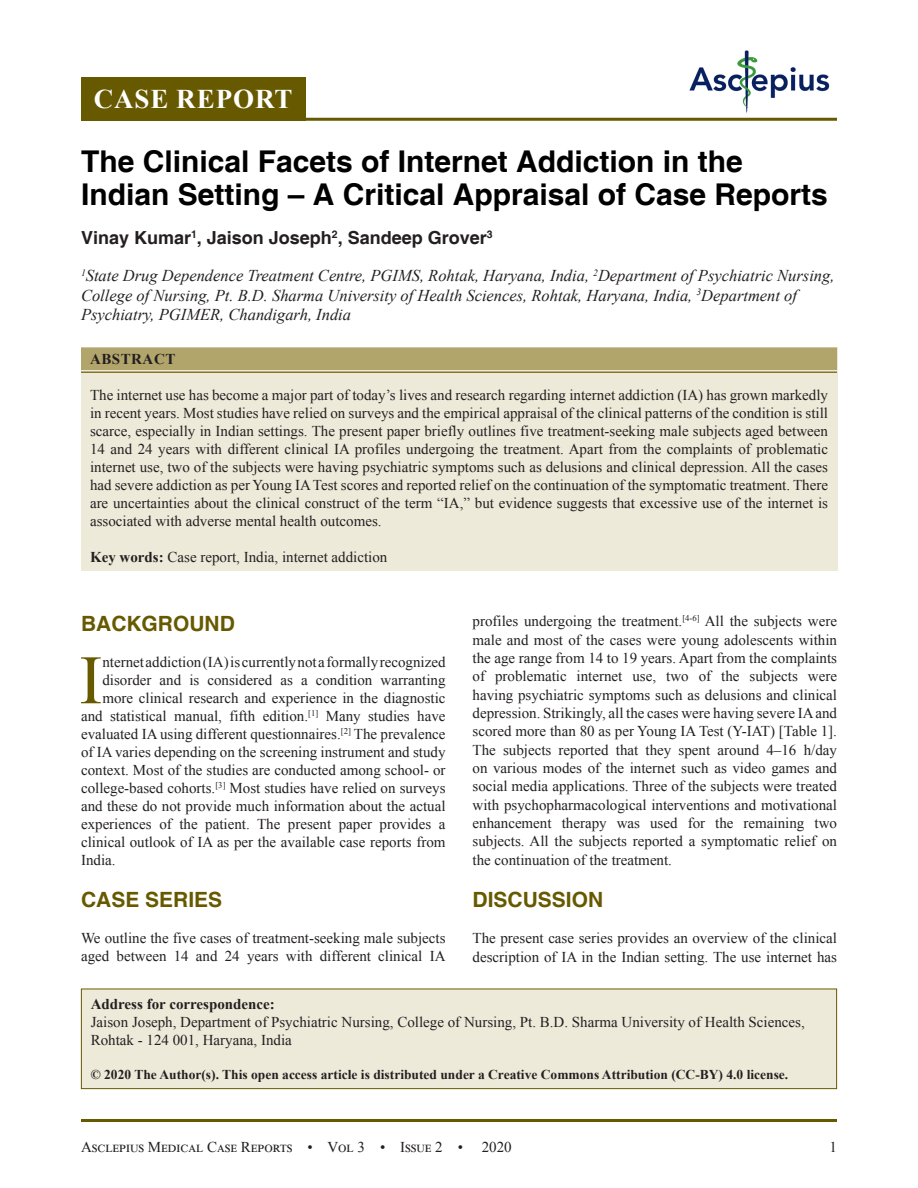
<style>
.page{position:relative;width:918px;height:1188px;background:#fff}
.page>*{position:absolute;margin:0;border:0;box-sizing:border-box;transform-origin:0 0}
.DROP_CAP_TX{font:69.3px "Times New Roman";color:#675900}
.AT{font:700 30px/33px "Helvetica";color:#000}
.AH{font:700 27px "Times New Roman";letter-spacing:.035em;color:#fff}
.t1{font:700 21px "Helvetica";color:#675900}
.AU{font:700 18px "Helvetica";color:#231f20}
.AFF{font:italic 16.5px/19.5px "Times New Roman";color:#231f20}
.TX{font:15px/18.3px "Times New Roman";color:#231f20}
.ABS_1{font:15px/18px "Times New Roman";color:#231f20;text-align:justify}
.DROP_CAP_TX-2{font:15px "Times New Roman";color:#231f20}
.ADD{font:15px/18px "Times New Roman";color:#231f20}
.KWD{font:15px "Times New Roman";color:#231f20}
.ABSH{font:700 15px "Times New Roman";letter-spacing:.035em;color:#231f20}
.CR{font:700 13.5px "Times New Roman";color:#231f20}
.s1{font-weight:700}
</style>
<div class="page">
<hr style="left:81px;top:1119px;width:756px;height:3px;background:#675900">
<img style="left:689px;top:50px;width:141px;height:63px">
<div style="left:81px;top:77px;width:224px;height:44px;background:#675900"></div>
<hr style="left:81px;top:118px;width:756px;height:3px;background:#675900">
<div style="left:81px;top:347px;width:756px;height:224px;background:#edeada"></div>
<div style="left:81px;top:347px;width:756px;height:23px;background:#b1a56b"></div>
<hr style="left:81px;top:371px;width:756px;height:2px;background:#847726">
<div style="left:81px;top:989px;width:756px;height:100px;background:#edeada"></div>
<div style="left:81px;top:989px;width:756px;height:100px;border:1px solid #675900"></div>
<p class="AH" style="left:94px;top:79px;width:200px">CASE REPORT</p>
<p class="AT" style="left:81px;top:146px;width:748px">The Clinical Facets of Internet Addiction in the<br>Indian Setting – A Critical Appraisal of Case Reports</p>
<p class="AU" style="left:81px;top:227px;width:413px">Vinay Kumar<sup>1</sup>, Jaison Joseph<sup>2</sup>, Sandeep Grover<sup>3</sup></p>
<p class="AFF" style="left:81px;top:266px;width:755px"><sup>1</sup>State Drug Dependence Treatment Centre, PGIMS, Rohtak, Haryana, India, <sup>2</sup>Department of Psychiatric Nursing,<br>College of Nursing, Pt. B.D. Sharma University of Health Sciences, Rohtak, Haryana, India, <sup>3</sup>Department of<br>Psychiatry, PGIMER, Chandigarh, India</p>
<p class="ABSH" style="left:90px;top:348px;width:87px">ABSTRACT</p>
<p class="ABS_1" style="left:90px;top:385px;width:740px">The internet use has become a major part of today’s lives and research regarding internet addiction (IA) has grown markedly in recent years. Most studies have relied on surveys and the empirical appraisal of the clinical patterns of the condition is still scarce, especially in Indian settings. The present paper briefly outlines five treatment-seeking male subjects aged between 14 and 24 years with different clinical IA profiles undergoing the treatment. Apart from the complaints of problematic internet use, two of the subjects were having psychiatric symptoms such as delusions and clinical depression. All the cases had severe addiction as per Young IA Test scores and reported relief on the continuation of the symptomatic treatment. There are uncertainties about the clinical construct of the term “IA,” but evidence suggests that excessive use of the internet is associated with adverse mental health outcomes.</p>
<p class="KWD" style="left:90px;top:546px;width:299px"><span class="s1">Key words:</span> Case report, India, internet addiction</p>
<h1 class="t1" style="left:81px;top:611px;width:155px">BACKGROUND</h1>
<p class="DROP_CAP_TX" style="left:79px;top:631px;width:25px">I</p>
<p class="DROP_CAP_TX-2" style="left:102px;top:652px;width:345px">nternet addiction (IA) is currently not a formally recognized</p>
<p class="DROP_CAP_TX-2" style="left:102px;top:670px;width:345px">disorder and is considered as a condition warranting</p>
<p class="DROP_CAP_TX-2" style="left:102px;top:688px;width:345px">more clinical research and experience in the diagnostic</p>
<p class="DROP_CAP_TX-2" style="left:81px;top:706px;width:366px">and statistical manual, fifth edition.<sup>[1]</sup> Many studies have</p>
<p class="DROP_CAP_TX-2" style="left:81px;top:724px;width:366px">evaluated IA using different questionnaires.<sup>[2]</sup> The prevalence</p>
<p class="DROP_CAP_TX-2" style="left:81px;top:742px;width:366px">of IA varies depending on the screening instrument and study</p>
<p class="DROP_CAP_TX-2" style="left:81px;top:760px;width:366px">context. Most of the studies are conducted among school- or</p>
<p class="DROP_CAP_TX-2" style="left:81px;top:778px;width:366px">college-based cohorts.<sup>[3]</sup> Most studies have relied on surveys</p>
<p class="DROP_CAP_TX-2" style="left:81px;top:796px;width:366px">and these do not provide much information about the actual</p>
<p class="DROP_CAP_TX-2" style="left:81px;top:814px;width:366px">experiences of the patient. The present paper provides a</p>
<p class="DROP_CAP_TX-2" style="left:81px;top:832px;width:366px">clinical outlook of IA as per the available case reports from</p>
<p class="DROP_CAP_TX-2" style="left:81px;top:850px;width:36px">India.</p>
<h1 class="t1" style="left:81px;top:887px;width:143px">CASE SERIES</h1>
<p class="TX" style="left:81px;top:929px;width:366px">We outline the five cases of treatment-seeking male subjects aged between 14 and 24 years with different clinical IA</p>
<p class="TX" style="left:473px;top:612px;width:366px;text-align:justify">profiles undergoing the treatment.<sup>[4-6]</sup> All the subjects were male and most of the cases were young adolescents within the age range from 14 to 19 years. Apart from the complaints of problematic internet use, two of the subjects were having psychiatric symptoms such as delusions and clinical depression. Strikingly, all the cases were having severe IA and scored more than 80 as per Young IA Test (Y-IAT) [Table 1].<br>The subjects reported that they spent around 4–16 h/day on various modes of the internet such as video games and social media applications. Three of the subjects were treated with psychopharmacological interventions and motivational enhancement therapy was used for the remaining two subjects. All the subjects reported a symptomatic relief on the continuation of the treatment.</p>
<h1 class="t1" style="left:473px;top:887px;width:132px">DISCUSSION</h1>
<p class="TX" style="left:473px;top:929px;width:366px">The present case series provides an overview of the clinical description of IA in the Indian setting. The use internet has</p>
<p class="ADD" style="left:91px;top:994px;width:716px"><span class="s1">Address for correspondence:<br></span>Jaison Joseph, Department of Psychiatric Nursing, College of Nursing, Pt. B.D. Sharma University of Health Sciences,<br>Rohtak - 124 001, Haryana, India</p>
<p class="CR" style="left:91px;top:1065px;width:699px">© 2020 The Author(s). This open access article is distributed under a Creative Commons Attribution (CC-BY) 4.0 license.</p>
<p class="ABS_1" style="left:81px;top:1137px;width:384px">Asclepius Medical Case Reports • Vol 3 • Issue 2 •</p>
<p class="ABS_1" style="left:482px;top:1137px;width:31px">2020</p>
<p class="ABS_1" style="left:830px;top:1137px;width:9px">1</p>
</div>
